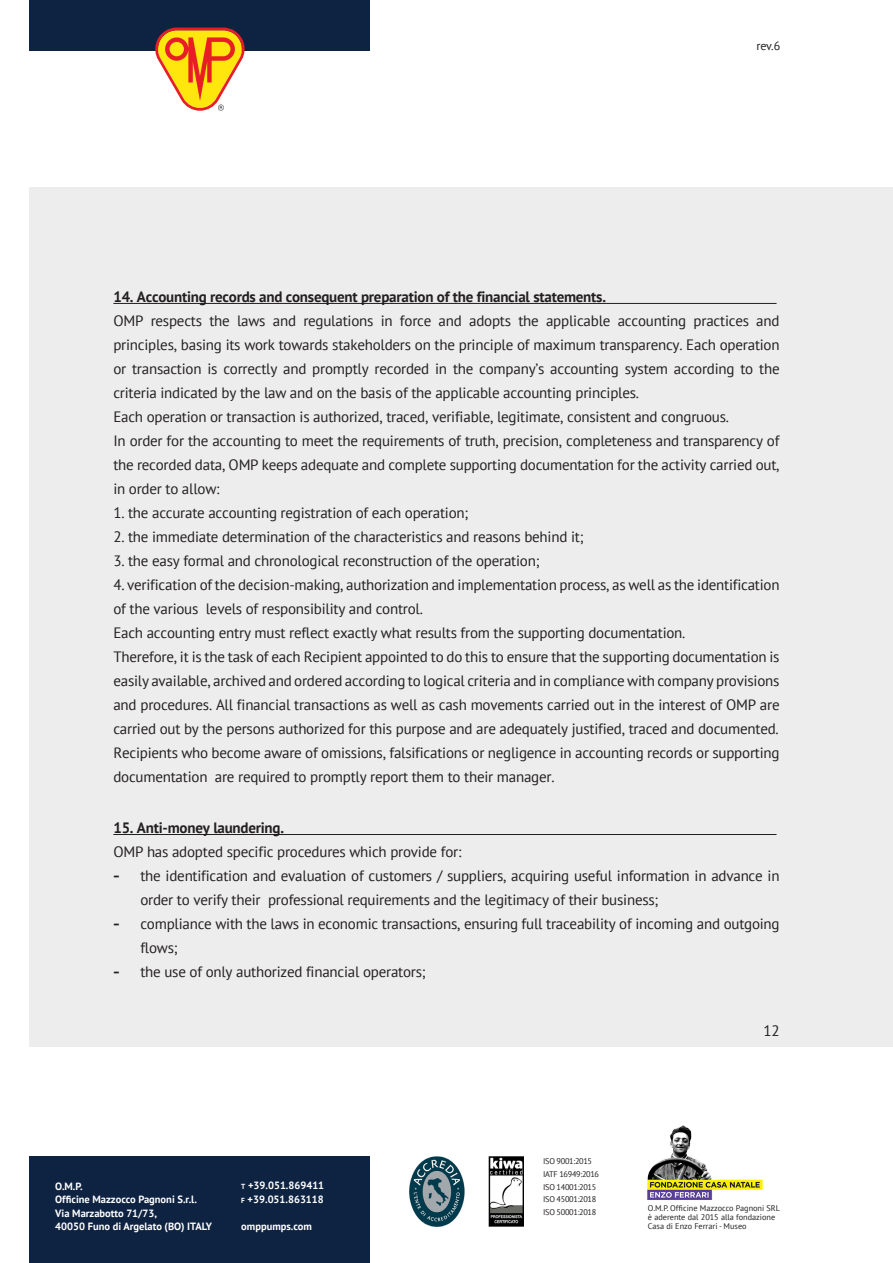
<style>
.page{position:relative;width:893px;height:1263px;background:#fff}
.page>*{position:absolute;margin:0;border:0;box-sizing:border-box;transform-origin:0 0}
.Body_Text_Copy{font:15px/24px "PT Sans";letter-spacing:-.015em;color:#231f20}
.Body_Text_Copy-2{font:700 15px "PT Sans";letter-spacing:-.015em;color:#231f20}
.Heading_2{font:700 15px "PT Sans";letter-spacing:-.015em;color:#231f20}
.t1{font:12px "PT Sans";color:#231f20}
.t2{font:700 10.5px/13.5px "PT Sans";color:#fff}
.t3{font:8.25px/9.1px "PT Sans";letter-spacing:-.01em;color:#231f20}
.t4{font:8.25px/12.6px "PT Sans";letter-spacing:-.035em;color:#231f20}
.s1{font-family:"Arial";font-size:18px}
.s2{font-size:7.35px}
</style>
<div class="page">
<div style="left:30px;top:187px;width:863px;height:859px;background:#ededee"></div>
<div style="left:30px;top:1157px;width:340px;height:106px;background:#0e2241"></div>
<div style="left:30px;top:0;width:340px;height:51px;background:#0e2241"></div>
<img style="left:647px;top:1125px;width:116px;height:75px">
<svg style="left:155px;top:28px;width:90px;height:83px"></svg>
<img style="left:409px;top:1157px;width:114px;height:69px">
<hr style="left:113px;top:303px;width:664px;height:1px;background:#231f20">
<hr style="left:113px;top:834px;width:664px;height:1px;background:#231f20">
<p class="t1" style="left:756px;top:38px;width:25px">rev.6</p>
<p class="Body_Text_Copy-2" style="left:113px;top:287px;width:494px">14. Accounting records and consequent preparation of the financial statements.</p>
<p class="Body_Text_Copy" style="left:113px;top:309px;width:668px;text-align:justify">OMP respects the laws and regulations in force and adopts the applicable accounting practices and principles, basing its work towards stakeholders on the principle of maximum transparency. Each operation or transaction is correctly and promptly recorded in the company’s accounting system according to the criteria indicated by the law and on the basis of the applicable accounting principles.</p>
<p class="Body_Text_Copy" style="left:113px;top:405px;width:617px">Each operation or transaction is authorized, traced, verifiable, legitimate, consistent and congruous.</p>
<p class="Body_Text_Copy" style="left:113px;top:429px;width:668px;text-align:justify">In order for the accounting to meet the requirements of truth, precision, completeness and transparency of the recorded data, OMP keeps adequate and complete supporting documentation for the activity carried out, in order to allow:</p>
<p class="Body_Text_Copy" style="left:113px;top:501px;width:356px">1. the accurate accounting registration of each operation;</p>
<p class="Body_Text_Copy" style="left:113px;top:525px;width:472px">2. the immediate determination of the characteristics and reasons behind it;</p>
<p class="Body_Text_Copy" style="left:113px;top:549px;width:428px">3. the easy formal and chronological reconstruction of the operation;</p>
<p class="Body_Text_Copy" style="left:113px;top:573px;width:668px">4. verification of the decision-making, authorization and implementation process, as well as the identification of the various levels of responsibility and control.</p>
<p class="Body_Text_Copy" style="left:113px;top:621px;width:574px">Each accounting entry must reflect exactly what results from the supporting documentation.</p>
<p class="Body_Text_Copy" style="left:113px;top:645px;width:668px;text-align:justify">Therefore, it is the task of each Recipient appointed to do this to ensure that the supporting documentation is easily available, archived and ordered according to logical criteria and in compliance with company provisions and procedures. All financial transactions as well as cash movements carried out in the interest of OMP are carried out by the persons authorized for this purpose and are adequately justified, traced and documented.</p>
<p class="Body_Text_Copy" style="left:113px;top:741px;width:668px">Recipients who become aware of omissions, falsifications or negligence in accounting records or supporting documentation are required to promptly report them to their manager.</p>
<p class="Heading_2" style="left:113px;top:818px;width:172px">15. Anti-money laundering.</p>
<p class="Body_Text_Copy" style="left:113px;top:840px;width:349px">OMP has adopted specific procedures which provide for:</p>
<p class="Body_Text_Copy" style="left:140px;top:864px;width:641px;text-indent:-27px"><span class="s1">-</span> the identification and evaluation of customers / suppliers, acquiring useful information in advance in order to verify their professional requirements and the legitimacy of their business;</p>
<p class="Body_Text_Copy" style="left:140px;top:912px;width:641px;text-indent:-27px"><span class="s1">-</span> compliance with the laws in economic transactions, ensuring full traceability of incoming and outgoing flows;</p>
<p class="Body_Text_Copy" style="left:113px;top:960px;width:314px"><span class="s1">-</span> the use of only authorized financial operators;</p>
<p class="t2" style="left:55px;top:1179px;width:158px">O.M.P.<br>Officine Mazzocco Pagnoni S.r.l.<br>Via Marzabotto 71/73,<br>40050 Funo di Argelato (BO) ITALY</p>
<p class="t2" style="left:241px;top:1178px;width:85px"><span class="s2">t</span> +39.051.869411 <span class="s2">f</span> +39.051.863118</p>
<p class="t2" style="left:241px;top:1219px;width:72px">omppumps.com</p>
<p class="t4" style="left:543px;top:1155px;width:57px">ISO 9001:2015<br>IATF 16949:2016<br>ISO 14001:2015<br>ISO 45001:2018<br>ISO 50001:2018</p>
<p class="Body_Text_Copy" style="left:763px;top:1018px;width:18px">12</p>
<p class="t3" style="left:648px;top:1203px;width:134px">O.M.P. Officine Mazzocco Pagnoni SRL è aderente dal 2015 alla fondazione<br>Casa di Enzo Ferrari - Museo</p>
</div>
